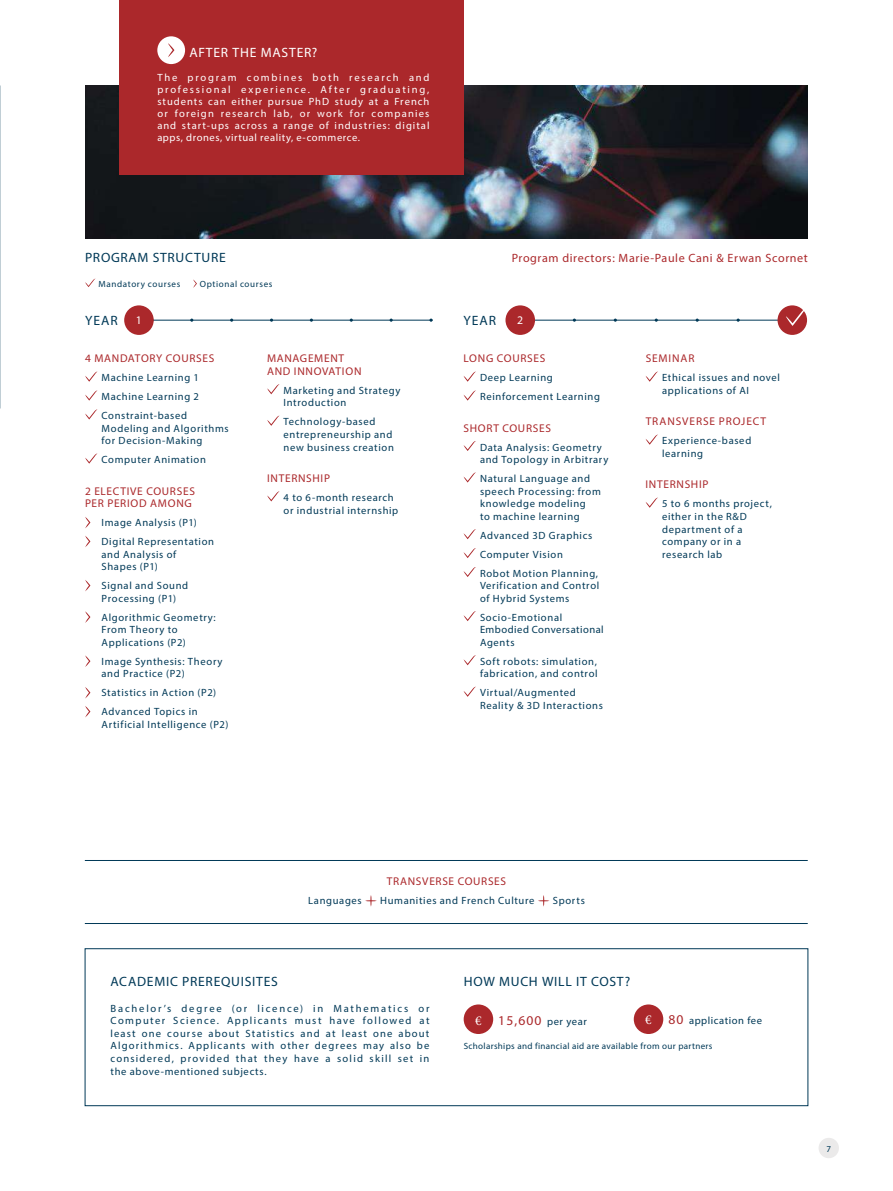
<style>
.page{position:relative;width:893px;height:1191px;background:#fff}
.page>*{position:absolute;margin:0;border:0;box-sizing:border-box;transform-origin:0 0}
.t1{font:13.5px "Myriad Pro";letter-spacing:.055em;color:#003957}
.t2{font:13.5px "Myriad Pro";letter-spacing:.06em;color:#fff}
.t3{font:12px "Myriad Pro";letter-spacing:.05em;color:#ab282b}
.t4{font:11.7px "Myriad Pro";color:#fff}
.t5{font:11.25px/12.6px "Myriad Pro";letter-spacing:.065em;color:#ab282b}
.t6{font:11.25px "Myriad Pro";letter-spacing:.085em;color:#ab282b}
.t7{font:10.5px/12.6px "Myriad Pro";letter-spacing:.06em;color:#003957}
.t8{font:10.5px/12px "Myriad Pro";letter-spacing:.055em;color:#fff;text-align:justify}
.t9{font:9px "Myriad Pro";letter-spacing:.035em;color:#003957}
.t10{font:9px "Myriad Pro";letter-spacing:.07em;color:#003957}
.t11{font:9px "Myriad Pro";letter-spacing:.065em;color:#003957}
.s1{font-family:"Minion Pro";font-size:13.5px;color:#fff}
.s2{font-size:13.5px;color:#ab282b}
</style>
<div class="page">
<img style="left:85px;top:85px;width:723px;height:153px">
<img style="left:0;top:0;width:1px;height:408px">
<div style="left:119px;top:0;width:344px;height:175px;background:#ab282b"></div>
<svg style="left:85px;top:278px;width:11px;height:9px"></svg>
<svg style="left:193px;top:279px;width:4px;height:9px"></svg>
<div style="left:819px;top:1137px;width:20px;height:21px;background:#ebeaea;border-radius:50%"></div>
<svg style="left:85px;top:371px;width:13px;height:11px"></svg>
<svg style="left:85px;top:390px;width:13px;height:10px"></svg>
<svg style="left:85px;top:409px;width:13px;height:10px"></svg>
<svg style="left:85px;top:453px;width:13px;height:10px"></svg>
<svg style="left:85px;top:517px;width:5px;height:11px"></svg>
<svg style="left:85px;top:536px;width:5px;height:11px"></svg>
<svg style="left:85px;top:580px;width:5px;height:11px"></svg>
<svg style="left:85px;top:611px;width:5px;height:12px"></svg>
<svg style="left:85px;top:655px;width:5px;height:12px"></svg>
<svg style="left:85px;top:687px;width:5px;height:11px"></svg>
<svg style="left:85px;top:706px;width:5px;height:11px"></svg>
<svg style="left:267px;top:384px;width:13px;height:10px"></svg>
<svg style="left:267px;top:415px;width:13px;height:11px"></svg>
<svg style="left:267px;top:491px;width:13px;height:10px"></svg>
<svg style="left:463px;top:371px;width:13px;height:11px"></svg>
<svg style="left:463px;top:390px;width:13px;height:10px"></svg>
<svg style="left:463px;top:441px;width:13px;height:10px"></svg>
<svg style="left:463px;top:472px;width:13px;height:10px"></svg>
<svg style="left:463px;top:529px;width:13px;height:10px"></svg>
<svg style="left:463px;top:548px;width:13px;height:10px"></svg>
<svg style="left:463px;top:567px;width:13px;height:10px"></svg>
<svg style="left:463px;top:611px;width:13px;height:10px"></svg>
<svg style="left:463px;top:655px;width:13px;height:10px"></svg>
<svg style="left:463px;top:686px;width:13px;height:11px"></svg>
<svg style="left:646px;top:371px;width:12px;height:11px"></svg>
<svg style="left:646px;top:434px;width:12px;height:11px"></svg>
<svg style="left:646px;top:497px;width:12px;height:11px"></svg>
<div style="left:464px;top:1004px;width:29px;height:30px;background:#ab282b;border-radius:50%"></div>
<div style="left:634px;top:1004px;width:29px;height:30px;background:#ab282b;border-radius:50%"></div>
<div style="left:85px;top:948px;width:723px;height:158px;border:1px solid #003957"></div>
<svg style="left:365px;top:895px;width:12px;height:11px"></svg>
<svg style="left:538px;top:895px;width:12px;height:11px"></svg>
<hr style="left:85px;top:860px;width:723px;height:1px;background:#003957">
<hr style="left:85px;top:923px;width:723px;height:1px;background:#003957">
<div style="left:157px;top:36px;width:28px;height:28px;background:#fff;border-radius:50%"></div>
<svg style="left:168px;top:43px;width:6px;height:14px"></svg>
<hr style="left:147px;top:320px;width:286px;height:1px;background:#003957">
<div style="left:124px;top:305px;width:30px;height:30px;background:#ab282b;border-radius:50%"></div>
<hr style="left:529px;top:320px;width:277px;height:1px;background:#003957">
<div style="left:505px;top:305px;width:30px;height:30px;background:#ab282b;border-radius:50%"></div>
<div style="left:777px;top:305px;width:30px;height:30px;background:#ab282b;border-radius:50%"></div>
<svg style="left:786px;top:308px;width:21px;height:18px"></svg>
<p class="t2" style="left:189px;top:44px;width:130px">AFTER THE MASTER?</p>
<p class="t8" style="left:157px;top:71px;width:274px">The program combines both research and professional experience. After graduating, students can either pursue PhD study at a French or foreign research lab, or work for companies and start-ups across a range of industries: digital apps, drones, virtual reality, e-commerce.</p>
<p class="t1" style="left:85px;top:249px;width:142px">PROGRAM STRUCTURE</p>
<p class="t3" style="left:512px;top:250px;width:298px">Program directors: Marie-Paule Cani &amp; Erwan Scornet</p>
<p class="t10" style="left:99px;top:278px;width:83px">Mandatory courses</p>
<p class="t11" style="left:200px;top:278px;width:74px">Optional courses</p>
<p class="t1" style="left:85px;top:312px;width:34px">YEAR</p>
<p class="t4" style="left:136px;top:313px;width:8px">1</p>
<p class="t1" style="left:464px;top:312px;width:34px">YEAR</p>
<p class="t4" style="left:517px;top:313px;width:8px">2</p>
<p class="t5" style="left:85px;top:352px;width:131px">4 MANDATORY COURSES</p>
<p class="t7" style="left:102px;top:368px;width:99px;line-height:18.9px;text-align:justify">Machine Learning 1<br>Machine Learning 2<br>Constraint-based</p>
<p class="t7" style="left:102px;top:422px;width:129px">Modeling and Algorithms for Decision-Making</p>
<p class="t7" style="left:102px;top:453px;width:106px">Computer Animation</p>
<p class="t5" style="left:85px;top:484px;width:111px">2 ELECTIVE COURSES<br>PER PERIOD AMONG</p>
<p class="t7" style="left:102px;top:513px;width:114px;line-height:18.9px">Image Analysis (P1)<br>Digital Representation</p>
<p class="t7" style="left:102px;top:548px;width:76px">and Analysis of<br>Shapes (P1)</p>
<p class="t7" style="left:102px;top:579px;width:88px">Signal and Sound<br>Processing (P1)</p>
<p class="t7" style="left:102px;top:611px;width:116px">Algorithmic Geometry:<br>From Theory to<br>Applications (P2)</p>
<p class="t7" style="left:102px;top:655px;width:122px">Image Synthesis: Theory and Practice (P2)</p>
<p class="t7" style="left:102px;top:683px;width:116px;line-height:18.9px">Statistics in Action (P2)<br>Advanced Topics in</p>
<p class="t7" style="left:102px;top:718px;width:128px">Artificial Intelligence (P2)</p>
<p class="t5" style="left:267px;top:352px;width:96px">MANAGEMENT<br>AND INNOVATION</p>
<p class="t7" style="left:284px;top:384px;width:118px">Marketing and Strategy<br>Introduction</p>
<p class="t7" style="left:284px;top:415px;width:112px">Technology-based entrepreneurship and new business creation</p>
<p class="t5" style="left:267px;top:472px;width:64px">INTERNSHIP</p>
<p class="t7" style="left:284px;top:491px;width:116px">4 to 6-month research or industrial internship</p>
<p class="t5" style="left:463px;top:352px;width:83px">LONG COURSES</p>
<p class="t7" style="left:480px;top:368px;width:122px;line-height:18.9px">Deep Learning<br>Reinforcement Learning</p>
<p class="t5" style="left:463px;top:421px;width:89px">SHORT COURSES</p>
<p class="t7" style="left:480px;top:440px;width:130px">Data Analysis: Geometry and Topology in Arbitrary</p>
<p class="t7" style="left:480px;top:472px;width:122px">Natural Language and speech Processing: from knowledge modeling<br>to machine learning</p>
<p class="t7" style="left:480px;top:526px;width:120px;line-height:18.9px">Advanced 3D Graphics<br>Computer Vision<br>Robot Motion Planning,</p>
<p class="t7" style="left:480px;top:579px;width:121px">Verification and Control of Hybrid Systems</p>
<p class="t7" style="left:480px;top:611px;width:125px">Socio-Emotional<br>Embodied Conversational<br>Agents</p>
<p class="t7" style="left:480px;top:655px;width:119px">Soft robots: simulation, fabrication, and control</p>
<p class="t7" style="left:480px;top:686px;width:124px">Virtual/Augmented<br>Reality &amp; 3D Interactions</p>
<p class="t5" style="left:646px;top:352px;width:50px">SEMINAR</p>
<p class="t7" style="left:662px;top:371px;width:120px">Ethical issues and novel applications of AI</p>
<p class="t6" style="left:646px;top:415px;width:122px">TRANSVERSE PROJECT</p>
<p class="t7" style="left:662px;top:434px;width:91px">Experience-based learning</p>
<p class="t5" style="left:646px;top:478px;width:64px">INTERNSHIP</p>
<p class="t7" style="left:662px;top:497px;width:111px">5 to 6 months project, either in the R&amp;D department of a company or in a research lab</p>
<p class="t5" style="left:387px;top:875px;width:121px">TRANSVERSE COURSES</p>
<p class="t7" style="left:308px;top:894px;width:55px">Languages</p>
<p class="t7" style="left:380px;top:894px;width:156px">Humanities and French Culture</p>
<p class="t7" style="left:553px;top:894px;width:33px">Sports</p>
<p class="t1" style="left:111px;top:973px;width:169px">ACADEMIC PREREQUISITES</p>
<p class="t7" style="left:111px;top:1001px;width:320px;text-align:justify">Bachelor’s degree (or licence) in Mathematics or Computer Science. Applicants must have followed at least one course about Statistics and at least one about Algorithmics. Applicants with other degrees may also be considered, provided that they have a solid skill set in the above-mentioned subjects.</p>
<p class="t1" style="left:464px;top:973px;width:168px">HOW MUCH WILL IT COST?</p>
<p class="t7" style="left:475px;top:1015px;width:113px"><span class="s1">€</span> <span class="s2">15,600</span> per year</p>
<p class="t7" style="left:645px;top:1014px;width:118px"><span class="s1">€</span> <span class="s2">80</span> application fee</p>
<p class="t9" style="left:464px;top:1040px;width:250px">Scholarships and financial aid are available from our partners</p>
<p class="t9" style="left:826px;top:1143px;width:6px">7</p>
</div>
